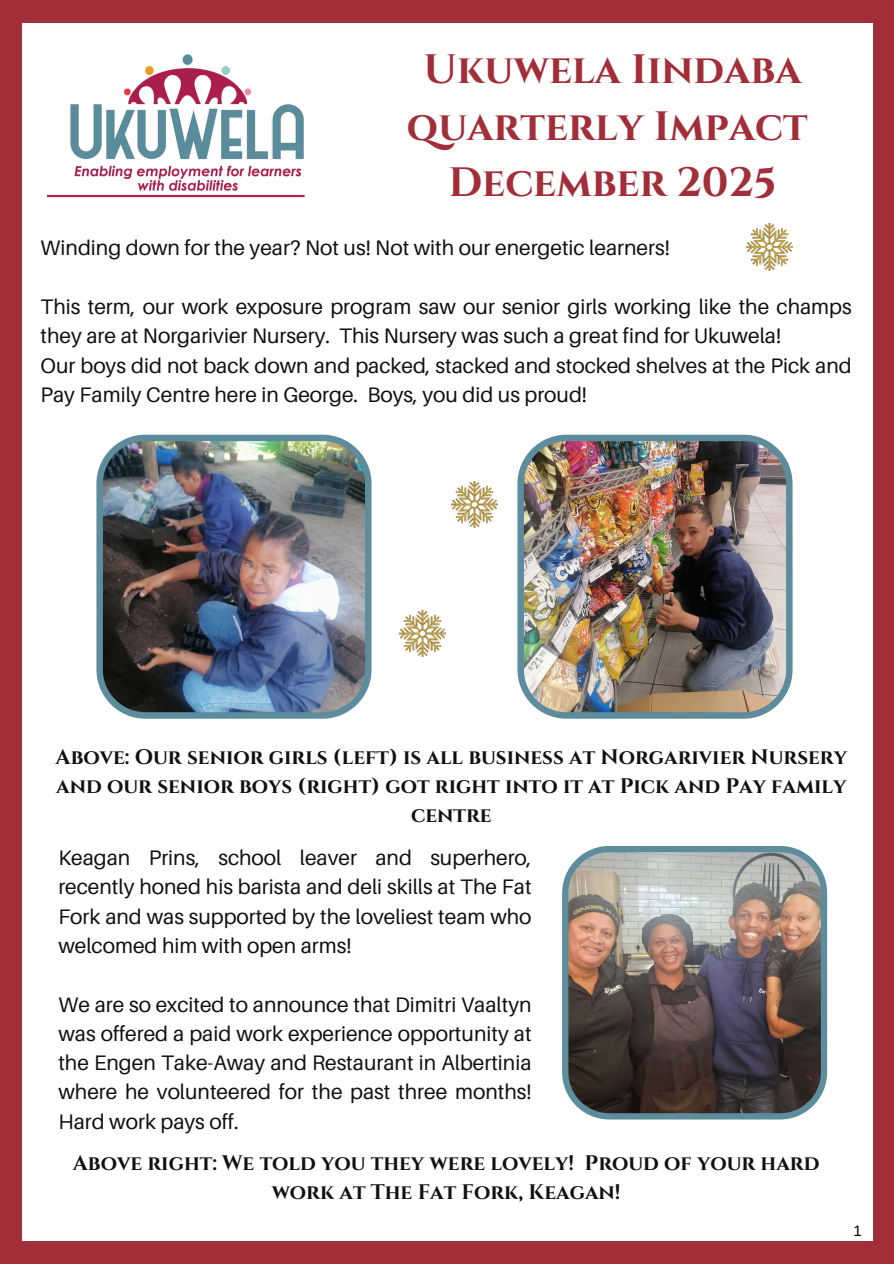
<style>
.page{position:relative;width:894px;height:1264px;background:#fff}
.page>*{position:absolute;margin:0;border:0;box-sizing:border-box;transform-origin:0 0}
.t1{font:700 40.95px/56.2px "Cinzel";color:#a12e38;text-align:center}
.t2{font:21px/29.2px "Aileron";color:#101010;text-align:justify}
.t3{font:700 21px/29.2px "Cinzel";color:#101010;text-align:center}
.t4{font:15px "Arimo";color:#000}
</style>
<div class="page">
<div style="left:0;top:0;width:893px;height:1263px;background:#a12e38"></div>
<div style="left:23px;top:23px;width:848px;height:1217px;background:#fff"></div>
<img style="left:47px;top:54px;width:258px;height:144px">
<img style="left:517px;top:434px;width:275px;height:284px">
<img style="left:562px;top:846px;width:264px;height:273px">
<img style="left:96px;top:434px;width:275px;height:284px">
<img style="left:399px;top:610px;width:47px;height:46px">
<img style="left:746px;top:224px;width:46px;height:46px">
<img style="left:451px;top:481px;width:46px;height:46px">
<h1 class="t1" style="left:407px;top:43px;width:402px">Ukuwela Iindaba quarterly Impact<br>December 2025</h1>
<p class="t2" style="left:41px;top:233px;width:630px">Winding down for the year? Not us! Not with our energetic learners!</p>
<p class="t2" style="left:41px;top:291px;width:812px;text-align:left">This term, our work exposure program saw our senior girls working like the champs they are at Norgarivier Nursery. This Nursery was such a great find for Ukuwela!<br>Our boys did not back down and packed, stacked and stocked shelves at the Pick and Pay Family Centre here in George. Boys, you did us proud!</p>
<p class="t3" style="left:56px;top:743px;width:792px">Above: Our senior girls (left) is all business at Norgarivier Nursery and our senior boys (right) got right into it at Pick and Pay family centre</p>
<p class="t2" style="left:58px;top:842px;width:474px">Keagan Prins, school leaver and superhero, recently honed his barista and deli skills at The Fat Fork and was supported by the loveliest team who welcomed him with open arms!</p>
<p class="t2" style="left:58px;top:989px;width:474px">We are so excited to announce that Dimitri Vaaltyn was offered a paid work experience opportunity at the Engen Take-Away and Restaurant in Albertinia where he volunteered for the past three months!<br>Hard work pays off.</p>
<p class="t3" style="left:73px;top:1148px;width:747px">Above right: We told you they were lovely! Proud of your hard work at The Fat Fork, Keagan!</p>
<p class="t4" style="left:853px;top:1222px;width:10px">1</p>
</div>
